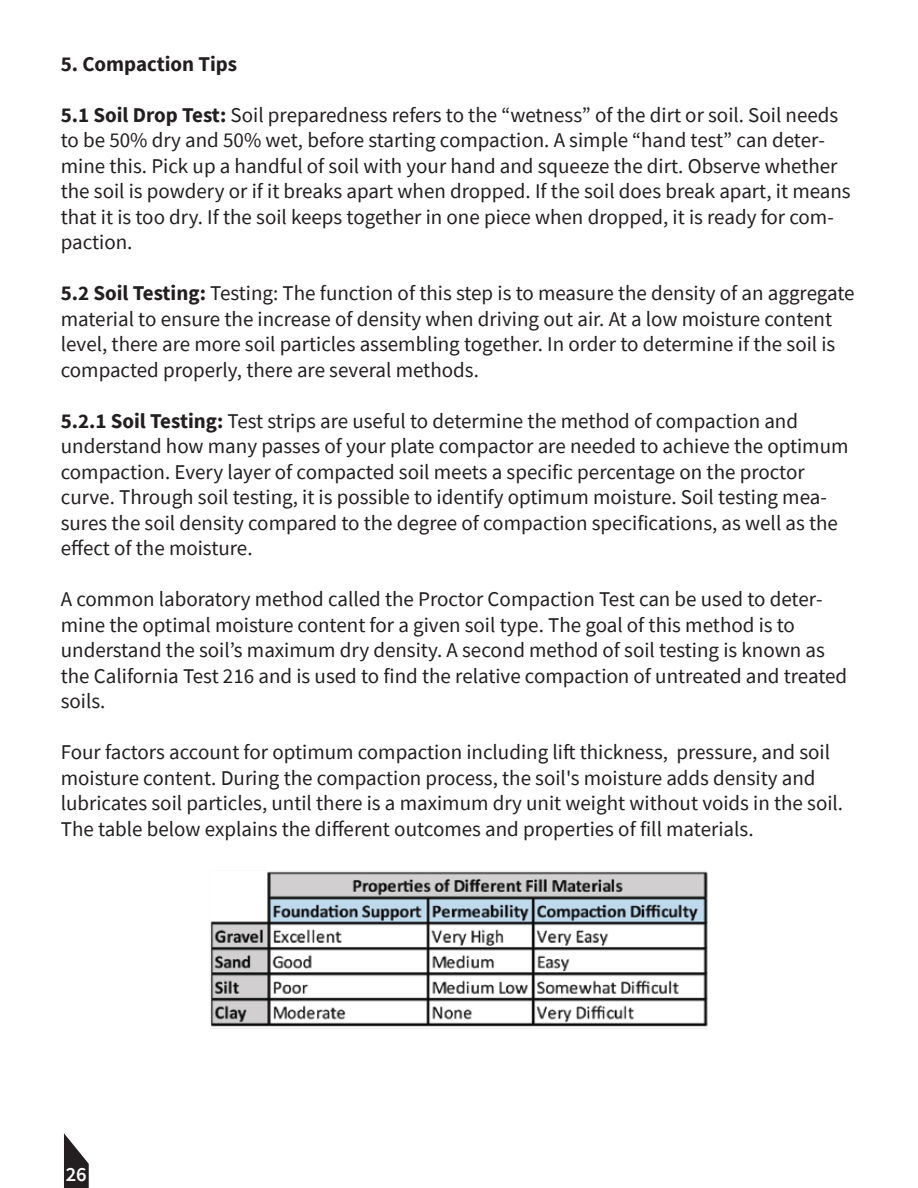
<style>
.page{position:relative;width:918px;height:1188px;background:#fff}
.page>*{position:absolute;margin:0;border:0;box-sizing:border-box;transform-origin:0 0}
.t1{font:21px/25.5px "Source Sans Pro";color:#231f20}
.t2{font:700 21px "Source Sans Pro";color:#231f20}
.t3{font:600 20.55px "Source Sans Pro";color:#fff}
.s1{font-weight:700}
</style>
<div class="page">
<img style="left:210px;top:871px;width:498px;height:158px">
<svg style="left:64px;top:1133px;width:25px;height:55px"></svg>
<p class="t2" style="left:61px;top:49px;width:178px">5. Compaction Tips</p>
<p class="t1" style="left:61px;top:102px;width:791px"><span class="s1">5.1 Soil Drop Test:</span> Soil preparedness refers to the “wetness” of the dirt or soil. Soil needs to be 50% dry and 50% wet, before starting compaction. A simple “hand test” can deter&shy;mine this. Pick up a handful of soil with your hand and squeeze the dirt. Observe whether the soil is powdery or if it breaks apart when dropped. If the soil does break apart, it means that it is too dry. If the soil keeps together in one piece when dropped, it is ready for com&shy;paction.</p>
<p class="t1" style="left:61px;top:280px;width:795px"><span class="s1">5.2 Soil Testing:</span> Testing: The function of this step is to measure the density of an aggregate material to ensure the increase of density when driving out air. At a low moisture content level, there are more soil particles assembling together. In order to determine if the soil is compacted properly, there are several methods.</p>
<p class="t1" style="left:61px;top:408px;width:789px"><span class="s1">5.2.1 Soil Testing:</span> Test strips are useful to determine the method of compaction and understand how many passes of your plate compactor are needed to achieve the optimum compaction. Every layer of compacted soil meets a specific percentage on the proctor curve. Through soil testing, it is possible to identify optimum moisture. Soil testing mea&shy;sures the soil density compared to the degree of compaction specifications, as well as the effect of the moisture.</p>
<p class="t1" style="left:61px;top:586px;width:788px">A common laboratory method called the Proctor Compaction Test can be used to deter&shy;mine the optimal moisture content for a given soil type. The goal of this method is to understand the soil’s maximum dry density. A second method of soil testing is known as the California Test 216 and is used to find the relative compaction of untreated and treated soils.</p>
<p class="t1" style="left:61px;top:739px;width:784px">Four factors account for optimum compaction including lift thickness, pressure, and soil moisture content. During the compaction process, the soil's moisture adds density and lubricates soil particles, until there is a maximum dry unit weight without voids in the soil.<br>The table below explains the different outcomes and properties of fill materials.</p>
<p class="t3" style="left:66px;top:1160px;width:23px">26</p>
</div>
